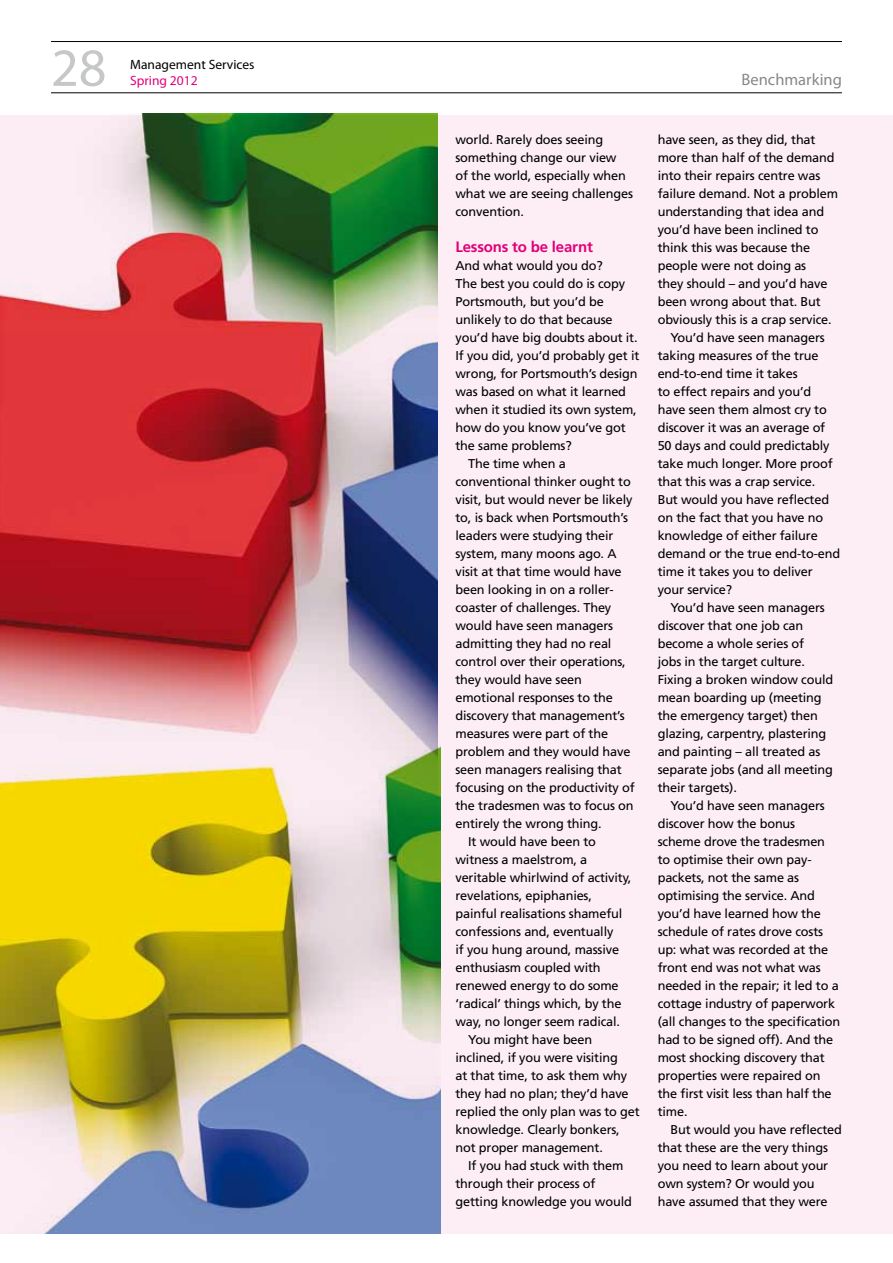
<style>
.page{position:relative;width:893px;height:1263px;background:#fff}
.page>*{position:absolute;margin:0;border:0;box-sizing:border-box;transform-origin:0 0}
.t1{font:54px "Myriad Pro";color:#c6c7c8}
.t2{font:16.5px "Myriad Pro";color:#87888a}
.t3{font:700 15px "Frutiger";letter-spacing:-.015em;color:#e2007a}
.t4{font:13.5px "Myriad Pro";color:#000}
.t5{font:13.5px "Myriad Pro";color:#e2007a}
.t6{font:12.75px/18px "Frutiger";letter-spacing:-.015em;color:#000}
</style>
<div class="page">
<hr style="left:51px;top:41px;width:791px;height:1px;background:#000">
<hr style="left:51px;top:92px;width:791px;height:1px;background:#000">
<div style="left:0;top:115px;width:893px;height:1118px;background:#fceef4"></div>
<img style="left:0;top:341px;width:440px;height:892px">
<img style="left:0;top:113px;width:437px;height:968px">
<h1 class="t1" style="left:51px;top:34px;width:57px">28</h1>
<p class="t4" style="left:130px;top:56px;width:126px">Management Services</p>
<p class="t5" style="left:130px;top:73px;width:69px">Spring 2012</p>
<p class="t2" style="left:741px;top:69px;width:102px">Benchmarking</p>
<p class="t6" style="left:455px;top:130px;width:179px">world. Rarely does seeing something change our view<br>of the world, especially when what we are seeing challenges convention.</p>
<p class="t3" style="left:455px;top:238px;width:139px">Lessons to be learnt</p>
<p class="t6" style="left:455px;top:256px;width:149px">And what would you do?</p>
<p class="t6" style="left:455px;top:274px;width:171px">The best you could do is copy</p>
<p class="t6" style="left:455px;top:292px;width:150px">Portsmouth, but you’d be</p>
<p class="t6" style="left:455px;top:310px;width:159px">unlikely to do that because</p>
<p class="t6" style="left:455px;top:328px;width:184px">you’d have big doubts about it.</p>
<p class="t6" style="left:455px;top:346px;width:185px">If you did, you’d probably get it</p>
<p class="t6" style="left:455px;top:364px;width:184px">wrong, for Portsmouth’s design</p>
<p class="t6" style="left:455px;top:382px;width:172px">was based on what it learned</p>
<p class="t6" style="left:455px;top:400px;width:183px">when it studied its own system,</p>
<p class="t6" style="left:455px;top:418px;width:172px">how do you know you’ve got</p>
<p class="t6" style="left:455px;top:436px;width:118px">the same problems?</p>
<p class="t6" style="left:468px;top:454px;width:99px">The time when a</p>
<p class="t6" style="left:455px;top:472px;width:177px">conventional thinker ought to</p>
<p class="t6" style="left:455px;top:490px;width:178px">visit, but would never be likely</p>
<p class="t6" style="left:455px;top:508px;width:174px">to, is back when Portsmouth’s</p>
<p class="t6" style="left:455px;top:526px;width:159px">leaders were studying their</p>
<p class="t6" style="left:455px;top:545px;width:163px">system, many moons ago. A</p>
<p class="t6" style="left:455px;top:563px;width:168px">visit at that time would have</p>
<p class="t6" style="left:455px;top:581px;width:160px">been looking in on a roller-</p>
<p class="t6" style="left:455px;top:599px;width:157px">coaster of challenges. They</p>
<p class="t6" style="left:455px;top:617px;width:159px">would have seen managers</p>
<p class="t6" style="left:455px;top:635px;width:157px">admitting they had no real</p>
<p class="t6" style="left:455px;top:653px;width:172px">control over their operations,</p>
<p class="t6" style="left:455px;top:671px;width:128px">they would have seen</p>
<p class="t6" style="left:455px;top:689px;width:159px">emotional responses to the</p>
<p class="t6" style="left:455px;top:707px;width:171px">discovery that management’s</p>
<p class="t6" style="left:455px;top:725px;width:154px">measures were part of the</p>
<p class="t6" style="left:455px;top:743px;width:176px">problem and they would have</p>
<p class="t6" style="left:455px;top:761px;width:168px">seen managers realising that</p>
<p class="t6" style="left:455px;top:779px;width:181px">focusing on the productivity of</p>
<p class="t6" style="left:455px;top:797px;width:180px">the tradesmen was to focus on</p>
<p class="t6" style="left:455px;top:815px;width:148px">entirely the wrong thing.</p>
<p class="t6" style="left:468px;top:833px;width:129px">It would have been to</p>
<p class="t6" style="left:455px;top:851px;width:133px">witness a maelstrom, a</p>
<p class="t6" style="left:455px;top:869px;width:178px">veritable whirlwind of activity,</p>
<p class="t6" style="left:455px;top:887px;width:138px">revelations, epiphanies,</p>
<p class="t6" style="left:455px;top:905px;width:168px">painful realisations shameful</p>
<p class="t6" style="left:455px;top:923px;width:159px">confessions and, eventually</p>
<p class="t6" style="left:455px;top:941px;width:165px">if you hung around, massive</p>
<p class="t6" style="left:455px;top:959px;width:147px">enthusiasm coupled with</p>
<p class="t6" style="left:455px;top:977px;width:165px">renewed energy to do some</p>
<p class="t6" style="left:455px;top:995px;width:167px">‘radical’ things which, by the</p>
<p class="t6" style="left:455px;top:1013px;width:166px">way, no longer seem radical.</p>
<p class="t6" style="left:468px;top:1031px;width:126px">You might have been</p>
<p class="t6" style="left:455px;top:1049px;width:164px">inclined, if you were visiting</p>
<p class="t6" style="left:455px;top:1067px;width:173px">at that time, to ask them why</p>
<p class="t6" style="left:455px;top:1085px;width:175px">they had no plan; they’d have</p>
<p class="t6" style="left:455px;top:1103px;width:186px">replied the only plan was to get</p>
<p class="t6" style="left:455px;top:1121px;width:166px">knowledge. Clearly bonkers,</p>
<p class="t6" style="left:455px;top:1139px;width:149px">not proper management.</p>
<p class="t6" style="left:468px;top:1157px;width:157px">If you had stuck with them</p>
<p class="t6" style="left:455px;top:1175px;width:141px">through their process of</p>
<p class="t6" style="left:455px;top:1193px;width:178px">getting knowledge you would</p>
<p class="t6" style="left:658px;top:131px;width:159px">have seen, as they did, that</p>
<p class="t6" style="left:658px;top:149px;width:178px">more than half of the demand</p>
<p class="t6" style="left:658px;top:167px;width:164px">into their repairs centre was</p>
<p class="t6" style="left:658px;top:185px;width:182px">failure demand. Not a problem</p>
<p class="t6" style="left:658px;top:203px;width:168px">understanding that idea and</p>
<p class="t6" style="left:658px;top:221px;width:162px">you’d have been inclined to</p>
<p class="t6" style="left:658px;top:239px;width:154px">think this was because the</p>
<p class="t6" style="left:658px;top:257px;width:150px">people were not doing as</p>
<p class="t6" style="left:658px;top:275px;width:171px">they should – and you’d have</p>
<p class="t6" style="left:658px;top:293px;width:165px">been wrong about that. But</p>
<p class="t6" style="left:658px;top:311px;width:175px">obviously this is a crap service.</p>
<p class="t6" style="left:670px;top:329px;width:156px">You’d have seen managers</p>
<p class="t6" style="left:658px;top:347px;width:162px">taking measures of the true</p>
<p class="t6" style="left:658px;top:365px;width:142px">end-to-end time it takes</p>
<p class="t6" style="left:658px;top:383px;width:155px">to effect repairs and you’d</p>
<p class="t6" style="left:658px;top:401px;width:171px">have seen them almost cry to</p>
<p class="t6" style="left:658px;top:419px;width:169px">discover it was an average of</p>
<p class="t6" style="left:658px;top:437px;width:173px">50 days and could predictably</p>
<p class="t6" style="left:658px;top:455px;width:177px">take much longer. More proof</p>
<p class="t6" style="left:658px;top:473px;width:159px">that this was a crap service.</p>
<p class="t6" style="left:658px;top:491px;width:173px">But would you have reflected</p>
<p class="t6" style="left:658px;top:509px;width:167px">on the fact that you have no</p>
<p class="t6" style="left:658px;top:527px;width:162px">knowledge of either failure</p>
<p class="t6" style="left:658px;top:545px;width:184px">demand or the true end-to-end</p>
<p class="t6" style="left:658px;top:563px;width:156px">time it takes you to deliver</p>
<p class="t6" style="left:658px;top:581px;width:76px">your service?</p>
<p class="t6" style="left:670px;top:599px;width:156px">You’d have seen managers</p>
<p class="t6" style="left:658px;top:617px;width:147px">discover that one job can</p>
<p class="t6" style="left:658px;top:635px;width:148px">become a whole series of</p>
<p class="t6" style="left:658px;top:653px;width:149px">jobs in the target culture.</p>
<p class="t6" style="left:658px;top:671px;width:177px">Fixing a broken window could</p>
<p class="t6" style="left:658px;top:689px;width:165px">mean boarding up (meeting</p>
<p class="t6" style="left:658px;top:707px;width:162px">the emergency target) then</p>
<p class="t6" style="left:658px;top:725px;width:170px">glazing, carpentry, plastering</p>
<p class="t6" style="left:658px;top:743px;width:164px">and painting – all treated as</p>
<p class="t6" style="left:658px;top:761px;width:177px">separate jobs (and all meeting</p>
<p class="t6" style="left:658px;top:779px;width:81px">their targets).</p>
<p class="t6" style="left:670px;top:797px;width:156px">You’d have seen managers</p>
<p class="t6" style="left:658px;top:815px;width:139px">discover how the bonus</p>
<p class="t6" style="left:658px;top:833px;width:169px">scheme drove the tradesmen</p>
<p class="t6" style="left:658px;top:851px;width:155px">to optimise their own pay-</p>
<p class="t6" style="left:658px;top:869px;width:143px">packets, not the same as</p>
<p class="t6" style="left:658px;top:887px;width:159px">optimising the service. And</p>
<p class="t6" style="left:658px;top:905px;width:165px">you’d have learned how the</p>
<p class="t6" style="left:658px;top:923px;width:167px">schedule of rates drove costs</p>
<p class="t6" style="left:658px;top:941px;width:172px">up: what was recorded at the</p>
<p class="t6" style="left:658px;top:959px;width:165px">front end was not what was</p>
<p class="t6" style="left:658px;top:977px;width:183px">needed in the repair; it led to a</p>
<p class="t6" style="left:658px;top:995px;width:179px">cottage industry of paperwork</p>
<p class="t6" style="left:658px;top:1013px;width:184px">(all changes to the specification</p>
<p class="t6" style="left:658px;top:1031px;width:177px">had to be signed off). And the</p>
<p class="t6" style="left:658px;top:1049px;width:168px">most shocking discovery that</p>
<p class="t6" style="left:658px;top:1067px;width:164px">properties were repaired on</p>
<p class="t6" style="left:658px;top:1085px;width:175px">the first visit less than half the</p>
<p class="t6" style="left:658px;top:1103px;width:31px">time.</p>
<p class="t6" style="left:670px;top:1121px;width:173px">But would you have reflected</p>
<p class="t6" style="left:658px;top:1139px;width:172px">that these are the very things</p>
<p class="t6" style="left:658px;top:1157px;width:172px">you need to learn about your</p>
<p class="t6" style="left:658px;top:1175px;width:158px">own system? Or would you</p>
<p class="t6" style="left:658px;top:1193px;width:171px">have assumed that they were</p>
</div>
